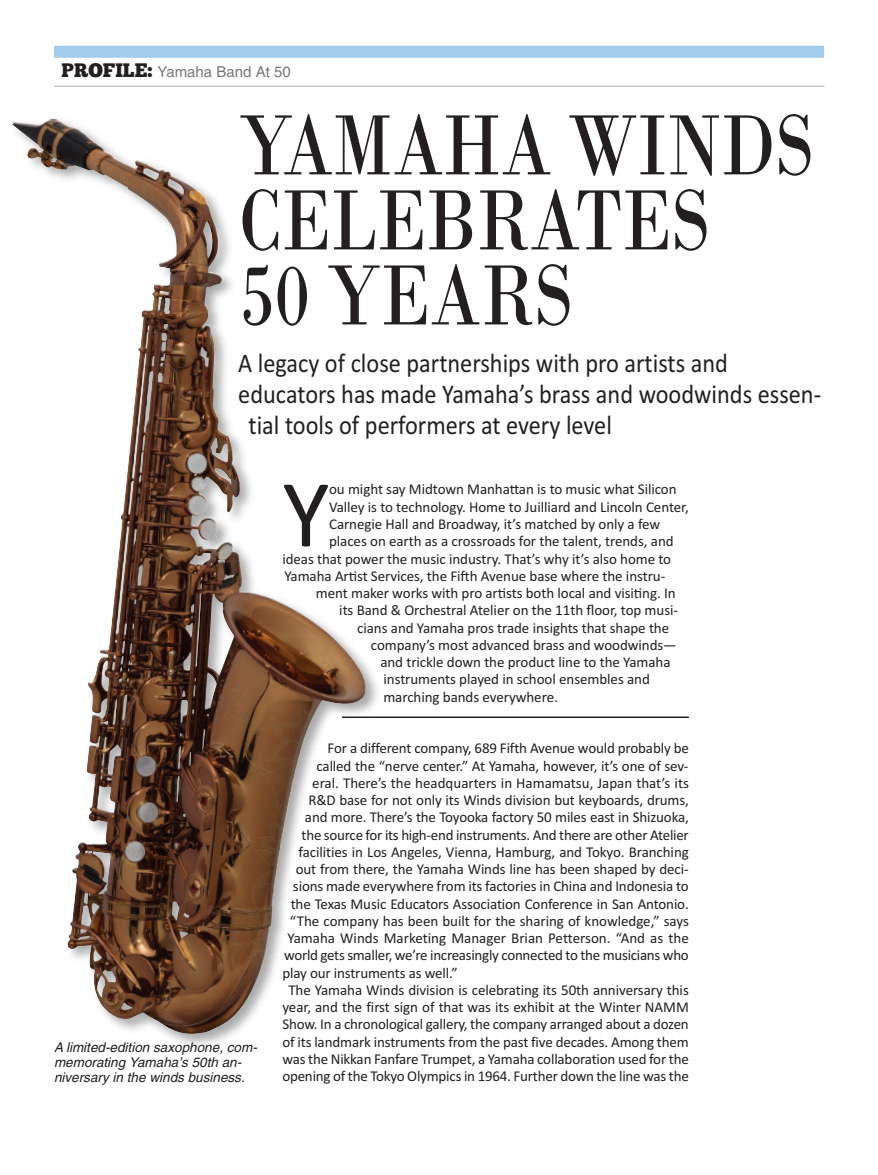
<style>
.page{position:relative;width:878px;height:1175px;background:#fff}
.page>*{position:absolute;margin:0;border:0;box-sizing:border-box;transform-origin:0 0}
.t1{font:96.9px "Calibri";color:#231f20}
.t2{font:90px/75px "Bodoni";letter-spacing:-.01em;color:#231f20;scale:.8 1}
.t3{font:27px "Calibri";color:#231f20;scale:.9 1}
.t4{font:15px "Calibri";letter-spacing:-.01em;color:#231f20}
.t5{font:15px "Switzerland";color:#76787b}
.t6{font:13.5px/15px "Switzerland";color:#231f20}
.s1{font-family:"Chunk Five";font-size:19.5px;color:#231f20}
</style>
<div class="page">
<div style="left:54px;top:46px;width:770px;height:12px;background:#a1caeb"></div>
<hr style="left:54px;top:86px;width:770px;height:1px;background:#aeb3b8">
<hr style="left:342px;top:716px;width:346px;height:2px;background:#231f20">
<img style="left:15px;top:119px;width:355px;height:916px">
<p class="t5" style="left:62px;top:63px;width:231px"><span class="s1">PROFILE:</span> Yamaha Band At 50</p>
<h2 class="t2" style="left:238px;top:106px;width:721px">YAMAHA WINDS<br>CELEBRATES<br>50 YEARS</h2>
<h3 class="t3" style="left:238px;top:347px;width:545px">A legacy of close partnerships with pro artists and</h3>
<h3 class="t3" style="left:238px;top:378px;width:649px">educators has made Yamaha’s brass and woodwinds essen-</h3>
<h3 class="t3" style="left:248px;top:409px;width:405px">tial tools of performers at every level</h3>
<p class="t6" style="left:54px;top:1039px;width:203px">A limited-edition saxophone, com&shy;memorating Yamaha’s 50th an&shy;niversary in the winds business.</p>
<h1 class="t1" style="left:282px;top:456px;width:49px">Y</h1>
<p class="t4" style="left:329px;top:480px;width:349px">ou might say Midtown Manhattan is to music what Silicon</p>
<p class="t4" style="left:329px;top:498px;width:361px">Valley is to technology. Home to Juilliard and Lincoln Center,</p>
<p class="t4" style="left:329px;top:515px;width:332px">Carnegie Hall and Broadway, it’s matched by only a few</p>
<p class="t4" style="left:329px;top:532px;width:346px">places on earth as a crossroads for the talent, trends, and</p>
<p class="t4" style="left:282px;top:549px;width:390px">ideas that power the music industry. That’s why it’s also home to</p>
<p class="t4" style="left:284px;top:567px;width:382px">Yamaha Artist Services, the Fifth Avenue base where the instru-</p>
<p class="t4" style="left:316px;top:584px;width:361px">ment maker works with pro artists both local and visiting. In</p>
<p class="t4" style="left:339px;top:601px;width:340px">its Band &amp; Orchestral Atelier on the 11th floor, top musi-</p>
<p class="t4" style="left:357px;top:618px;width:313px">cians and Yamaha pros trade insights that shape the</p>
<p class="t4" style="left:371px;top:636px;width:307px">company’s most advanced brass and woodwinds—</p>
<p class="t4" style="left:380px;top:653px;width:292px">and trickle down the product line to the Yamaha</p>
<p class="t4" style="left:383px;top:670px;width:268px">instruments played in school ensembles and</p>
<p class="t4" style="left:383px;top:687px;width:176px">marching bands everywhere.</p>
<p class="t4" style="left:327px;top:739px;width:363px">For a different company, 689 Fifth Avenue would probably be</p>
<p class="t4" style="left:316px;top:756px;width:373px">called the “nerve center.” At Yamaha, however, it’s one of sev-</p>
<p class="t4" style="left:312px;top:774px;width:378px">eral. There’s the headquarters in Hamamatsu, Japan that’s its</p>
<p class="t4" style="left:308px;top:791px;width:382px">R&amp;D base for not only its Winds division but keyboards, drums,</p>
<p class="t4" style="left:305px;top:808px;width:385px">and more. There’s the Toyooka factory 50 miles east in Shizuoka,</p>
<p class="t4" style="left:301px;top:825px;width:389px">the source for its high-end instruments. And there are other Atelier</p>
<p class="t4" style="left:298px;top:843px;width:392px">facilities in Los Angeles, Vienna, Hamburg, and Tokyo. Branching</p>
<p class="t4" style="left:296px;top:860px;width:394px">out from there, the Yamaha Winds line has been shaped by deci-</p>
<p class="t4" style="left:293px;top:877px;width:397px">sions made everywhere from its factories in China and Indonesia to</p>
<p class="t4" style="left:291px;top:894px;width:399px">the Texas Music Educators Association Conference in San Antonio.</p>
<p class="t4" style="left:290px;top:912px;width:400px">“The company has been built for the sharing of knowledge,” says</p>
<p class="t4" style="left:287px;top:929px;width:403px">Yamaha Winds Marketing Manager Brian Petterson. “And as the</p>
<p class="t4" style="left:284px;top:946px;width:406px">world gets smaller, we’re increasingly connected to the musicians who</p>
<p class="t4" style="left:282px;top:963px;width:177px">play our instruments as well.”</p>
<p class="t4" style="left:288px;top:981px;width:402px">The Yamaha Winds division is celebrating its 50th anniversary this</p>
<p class="t4" style="left:282px;top:998px;width:408px">year, and the first sign of that was its exhibit at the Winter NAMM</p>
<p class="t4" style="left:282px;top:1015px;width:408px">Show. In a chronological gallery, the company arranged about a dozen</p>
<p class="t4" style="left:282px;top:1032px;width:408px">of its landmark instruments from the past five decades. Among them</p>
<p class="t4" style="left:282px;top:1050px;width:408px">was the Nikkan Fanfare Trumpet, a Yamaha collaboration used for the</p>
<p class="t4" style="left:282px;top:1067px;width:408px">opening of the Tokyo Olympics in 1964. Further down the line was the</p>
</div>
